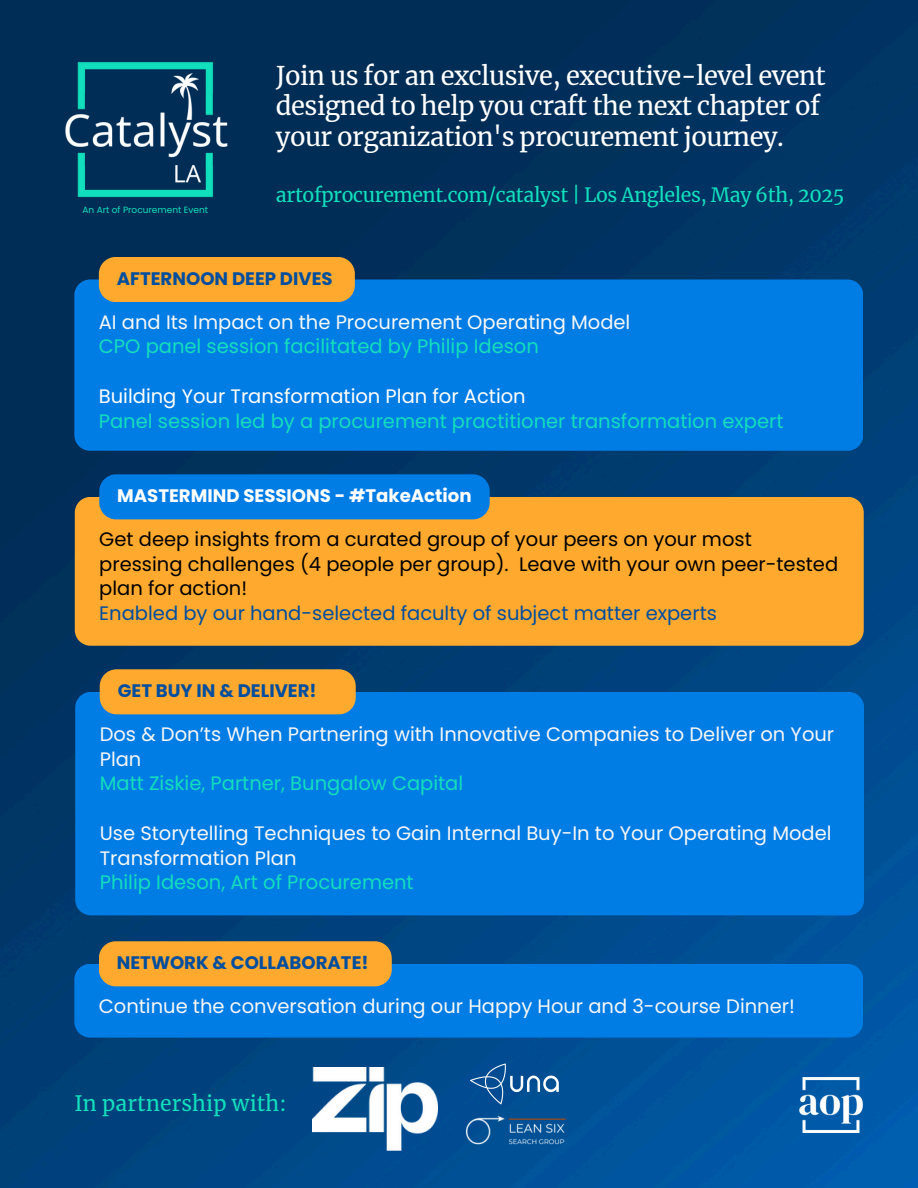
<style>
.page{position:relative;width:918px;height:1188px;background:#fff}
.page>*{position:absolute;margin:0;border:0;box-sizing:border-box;transform-origin:0 0}
.t1{font:25.5px/30.3px "Merriweather";letter-spacing:-.02em;color:#fff}
.t2{font:21px "Merriweather";letter-spacing:.01em;color:#12dfbd}
.t3{font:19.5px/24.8px "Poppins";color:#f7f7f7}
.t4{font:19.5px/24.8px "Poppins";color:#000}
.t5{font:19.5px/24.8px "Poppins";color:#12dfbd}
.t6{font:19.5px "Merriweather";letter-spacing:-.02em;color:#12dfbd}
.t7{font:700 18.15px "Poppins";color:#004e9e}
.t8{font:700 18.15px "Poppins";color:#fff}
.t9{font:9px "Poppins";color:#12dfbd}
.s1{color:#12dfbd}
.s2{color:#fff}
.s3{color:#004e9e}
</style>
<div class="page">
<img style="left:0;top:0;width:918px;height:1188px">
<img style="left:50px;top:35px;width:190px;height:190px">
<div style="left:74px;top:280px;width:789px;height:171px;background:#007ce5"></div>
<div style="left:99px;top:257px;width:256px;height:45px;background:#ffaa2e;border-radius:17px"></div>
<img style="left:799px;top:1077px;width:64px;height:56px">
<div style="left:75px;top:497px;width:789px;height:149px;background:#ffaa2e"></div>
<div style="left:99px;top:474px;width:391px;height:45px;background:#007ce5;border-radius:17px"></div>
<div style="left:75px;top:692px;width:789px;height:223px;background:#007ce5"></div>
<div style="left:100px;top:669px;width:256px;height:45px;background:#ffaa2e;border-radius:17px"></div>
<div style="left:74px;top:964px;width:789px;height:74px;background:#007ce5"></div>
<div style="left:99px;top:941px;width:293px;height:45px;background:#ffaa2e;border-radius:17px"></div>
<img style="left:313px;top:1068px;width:125px;height:83px">
<img style="left:469px;top:1063px;width:93px;height:42px">
<img style="left:462px;top:1109px;width:108px;height:43px">
<h1 class="t9" style="left:83px;top:203px;width:127px">An Art of Procurement Event</h1>
<h2 class="t1" style="left:276px;top:61px;width:551px">Join us for an exclusive, executive-level event designed to help you craft the next chapter of your organization's procurement journey.</h2>
<h2 class="t6" style="left:276px;top:183px;width:570px">artofprocurement.com/catalyst | Los Angleles, May 6th, 2025</h2>
<p class="t7" style="left:117px;top:266px;width:217px">AFTERNOON DEEP DIVES</p>
<p class="t3" style="left:99px;top:309px;width:533px">AI and Its Impact on the Procurement Operating Model<br><span class="s1">CPO panel session facilitated by Philip Ideson</span></p>
<p class="t5" style="left:99px;top:384px;width:686px"><span class="s2">Building Your Transformation Plan for Action<br></span>Panel session led by a procurement practitioner transformation expert</p>
<h3 class="t8" style="left:117px;top:483px;width:356px">MASTERMIND SESSIONS - #TakeAction</h3>
<h2 class="t4" style="left:99px;top:527px;width:740px">Get deep insights from a curated group of your peers on your most pressing challenges (4 people per group). Leave with your own peer-tested plan for action!<br><span class="s3">Enabled by our hand-selected faculty of subject matter experts</span></h2>
<h4 class="t7" style="left:118px;top:678px;width:200px">GET BUY IN &amp; DELIVER!</h4>
<h2 class="t3" style="left:100px;top:722px;width:736px">Dos &amp; Don’ts When Partnering with Innovative Companies to Deliver on Your<br>Plan<br><span class="s1">Matt Ziskie, Partner, Bungalow Capital</span></h2>
<h2 class="t3" style="left:100px;top:821px;width:733px">Use Storytelling Techniques to Gain Internal Buy-In to Your Operating Model<br>Transformation Plan<br><span class="s1">Philip Ideson, Art of Procurement</span></h2>
<h3 class="t7" style="left:117px;top:950px;width:253px">NETWORK &amp; COLLABORATE!</h3>
<h2 class="t3" style="left:99px;top:994px;width:698px">Continue the conversation during our Happy Hour and 3-course Dinner!</h2>
<h3 class="t2" style="left:74px;top:1091px;width:214px">In partnership with:</h3>
</div>
